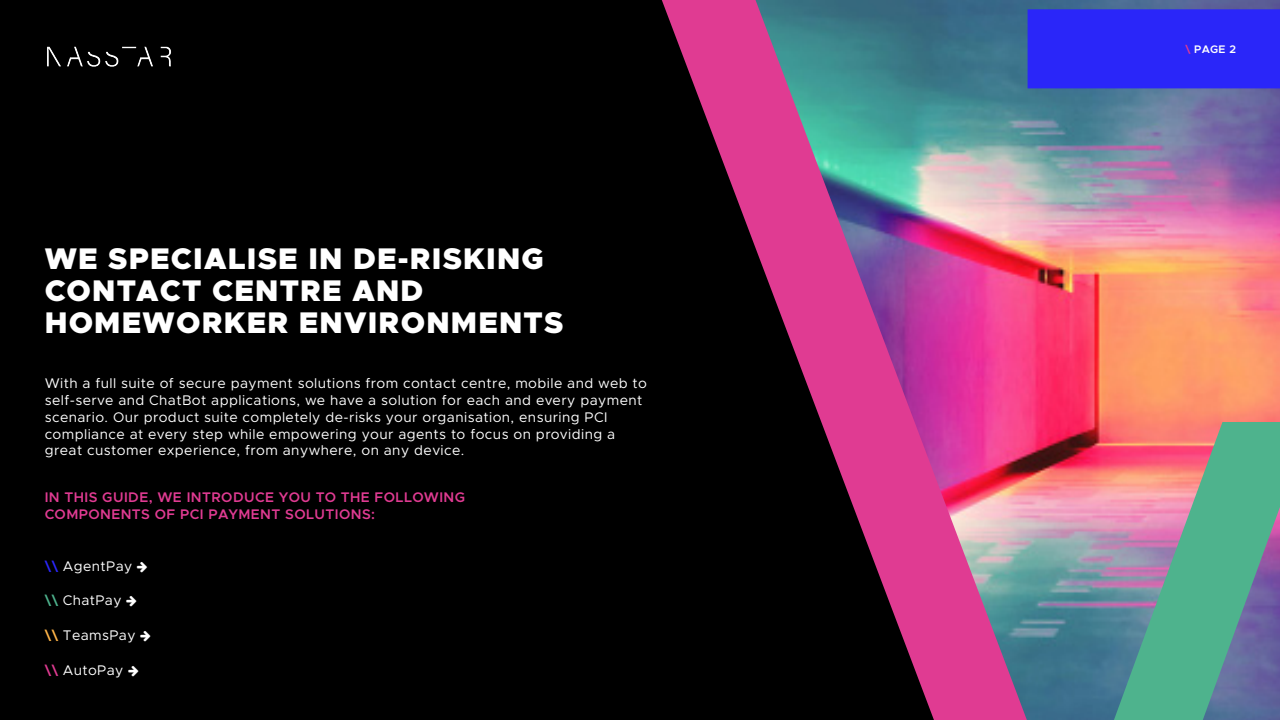
<style>
.page{position:relative;width:1280px;height:720px;background:#000}
.page>*{position:absolute;margin:0;border:0;box-sizing:border-box;transform-origin:0 0}
.t1{font:900 30px/32px "Metropolis";letter-spacing:.04em;color:#fff}
.t2{font:14px/16.8px "Metropolis";letter-spacing:.03em;color:#fff}
.t3{font:600 14px/16.8px "Metropolis";letter-spacing:.03em;color:#e03b92}
.t4{font:600 11px "Metropolis";color:#fff}
.s1{font-weight:600;color:#2a26f9}
.s2{font-weight:600;color:#4eb38d}
.s3{font-weight:600;color:#ffb548}
.s4{font-weight:600;color:#e03b92}
.s5{color:#e03b92}
</style>
<div class="page">
<img style="left:1027px;top:0;width:253px;height:720px">
<svg style="left:1114px;top:422px;width:166px;height:298px;background:#7c9593"></svg>
<div style="left:1028px;top:9px;width:252px;height:79px;background:#2a26f9"></div>
<svg style="left:662px;top:0;width:365px;height:720px"></svg>
<img style="left:47px;top:46px;width:124px;height:21px">
<h1 class="t1" style="left:45px;top:243px;width:520px">WE SPECIALISE IN DE-RISKING<br>CONTACT CENTRE AND<br>HOMEWORKER ENVIRONMENTS</h1>
<p class="t2" style="left:45px;top:375px;width:604px">With a full suite of secure payment solutions from contact centre, mobile and web to self-serve and ChatBot applications, we have a solution for each and every payment scenario. Our product suite completely de-risks your organisation, ensuring PCI compliance at every step while empowering your agents to focus on providing a great customer experience, from anywhere, on any device.</p>
<p class="t3" style="left:45px;top:489px;width:422px">IN THIS GUIDE, WE INTRODUCE YOU TO THE FOLLOWING<br>COMPONENTS OF PCI PAYMENT SOLUTIONS:</p>
<p class="t2" style="left:45px;top:557px;width:89px"><span class="s1">\\</span> AgentPay</p>
<p class="t2" style="left:45px;top:592px;width:79px"><span class="s2">\\</span> ChatPay</p>
<p class="t2" style="left:45px;top:627px;width:92px"><span class="s3">\\</span> TeamsPay</p>
<p class="t2" style="left:45px;top:662px;width:80px"><span class="s4">\\</span> AutoPay</p>
<p class="t4" style="left:1185px;top:42px;width:52px"><span class="s5">\</span> PAGE 2</p>
</div>
